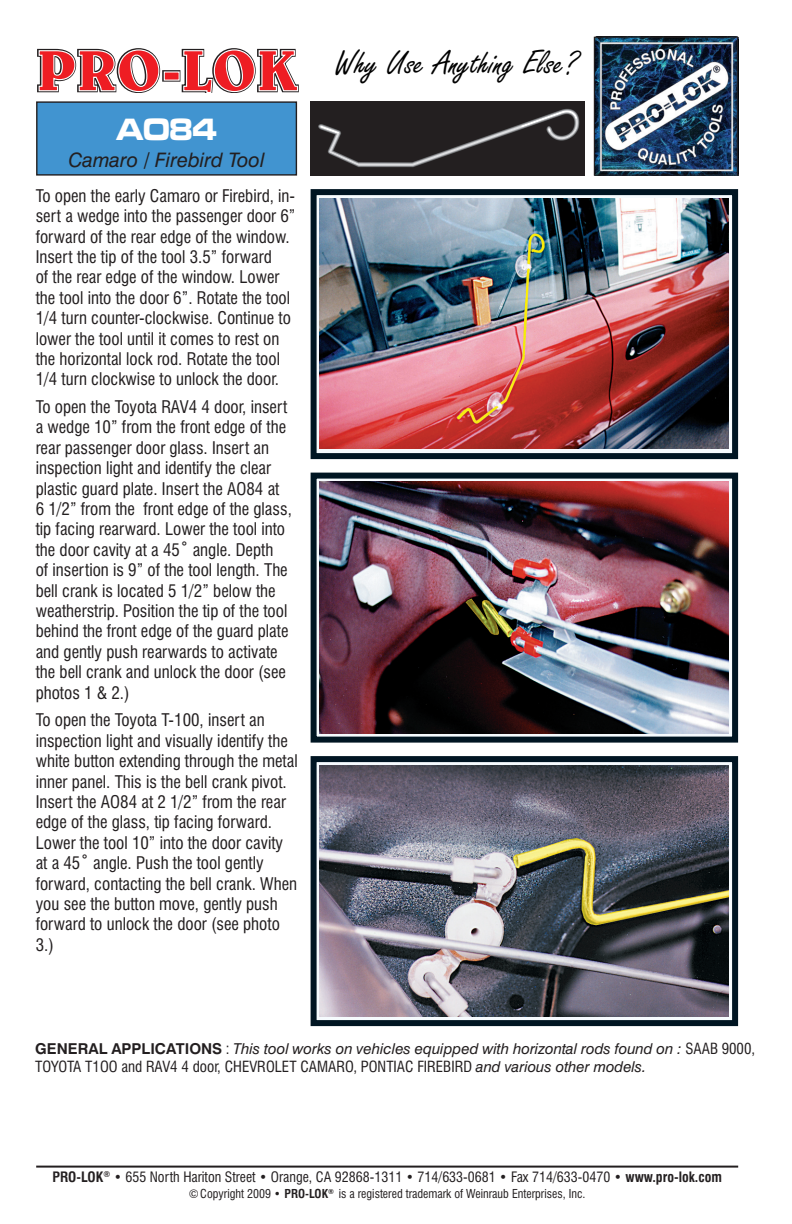
<style>
.page{position:relative;width:792px;height:1224px;background:#fff}
.page>*{position:absolute;margin:0;border:0;box-sizing:border-box;transform-origin:0 0}
.t1{font:36px "Freestyle Scr D";color:#000}
.t2{font:32px "Microgramma D Bold Exte";color:#fff;scale:.85 1}
.t3{font:italic 20px "Swiss 721 BT";color:#231f20}
.t4{font:condensed 17px/20.4px "Swiss 721 BT";color:#231f20}
.t5{font:italic 15px/18px "Swiss 721 BT";color:#231f20}
.t6{font:condensed 14px "Swiss 721 BT";color:#231f20}
.t7{font:condensed 12px "Swiss 721 BT";color:#231f20}
.s1{font-weight:700;font-style:normal}
.s2{font-style:normal;font-stretch:condensed}
.s3{font-weight:700}
</style>
<div class="page">
<div style="left:314px;top:192px;width:421px;height:264px;background:#f6fbfe"></div>
<div style="left:311px;top:189px;width:427px;height:270px;border:6px solid #001522"></div>
<div style="left:314px;top:476px;width:421px;height:264px;background:linear-gradient(to right,#f6fbfe,#f6fbfe)"></div>
<div style="left:311px;top:473px;width:427px;height:270px;border:6px solid #001522"></div>
<div style="left:314px;top:759px;width:421px;height:264px;background:#f6fbfe"></div>
<div style="left:311px;top:756px;width:427px;height:270px;border:6px solid #001522"></div>
<div style="left:37px;top:102px;width:259px;height:73px;background:#4194d0"></div>
<div style="left:36px;top:101px;width:261px;height:75px;border:1px solid #231f20"></div>
<hr style="left:36px;top:1166px;width:702px;height:2px;background:#231f20">
<div style="left:311px;top:102px;width:274px;height:74px;background:#231f20"></div>
<img style="left:596px;top:39px;width:140px;height:135px">
<div style="left:594px;top:37px;width:144px;height:139px;border:1px solid #231f20"></div>
<img style="left:319px;top:198px;width:409px;height:251px">
<img style="left:319px;top:482px;width:410px;height:251px">
<img style="left:319px;top:765px;width:410px;height:252px">
<svg style="left:162px;top:70px;width:18px;height:12px"></svg>
<svg style="left:37px;top:48px;width:124px;height:45px"></svg>
<svg style="left:164px;top:71px;width:16px;height:10px"></svg>
<svg style="left:180px;top:48px;width:119px;height:45px"></svg>
<svg style="left:318px;top:108px;width:262px;height:60px"></svg>
<h2 class="t2" style="left:117px;top:107px;width:119px">AO84</h2>
<p class="t3" style="left:68px;top:148px;width:198px">Camaro / Firebird Tool</p>
<p class="t4" style="left:36px;top:186px;width:261px">To open the early Camaro or Firebird, in&shy;sert a wedge into the passenger door 6” forward of the rear edge of the window.<br>Insert the tip of the tool 3.5” forward<br>of the rear edge of the window. Lower the tool into the door 6”. Rotate the tool 1/4 turn counter-clockwise. Continue to lower the tool until it comes to rest on the horizontal lock rod. Rotate the tool 1/4 turn clockwise to unlock the door.</p>
<p class="t4" style="left:36px;top:397px;width:258px">To open the Toyota RAV4 4 door, insert a wedge 10” from the front edge of the rear passenger door glass. Insert an inspection light and identify the clear plastic guard plate. Insert the AO84 at 6 1/2” from the front edge of the glass, tip facing rearward. Lower the tool into the door cavity at a 45˚ angle. Depth<br>of insertion is 9” of the tool length. The bell crank is located 5 1/2” below the weatherstrip. Position the tip of the tool behind the front edge of the guard plate and gently push rearwards to activate the bell crank and unlock the door (see photos 1 &amp; 2.)</p>
<p class="t4" style="left:36px;top:710px;width:264px">To open the Toyota T-100, insert an inspection light and visually identify the white button extending through the metal inner panel. This is the bell crank pivot.<br>Insert the AO84 at 2 1/2” from the rear edge of the glass, tip facing forward.<br>Lower the tool 10” into the door cavity at a 45˚ angle. Push the tool gently forward, contacting the bell crank. When you see the button move, gently push forward to unlock the door (see photo 3.)</p>
<h1 class="t1" style="left:335px;top:43px;width:244px">Why Use Anything Else?</h1>
<p class="t5" style="left:35px;top:1040px;width:722px"><span class="s1">GENERAL APPLICATIONS</span> <span class="s2">:</span> This tool works on vehicles equipped with horizontal rods found on : <span class="s2">SAAB 9000,<br>TOYOTA T1OO and RAV4 4 door, CHEVROLET CAMARO, PONTIAC FIREBIRD</span> and various other models.</p>
<p class="t6" style="left:52px;top:1168px;width:671px"><span class="s3">PRO-LOK</span><sup>®</sup> • 655 North Hariton Street • Orange, CA 92868-1311 • 714/633-0681 • Fax 714/633-0470 • <span class="s3">www.pro-lok.com</span></p>
<p class="t7" style="left:189px;top:1186px;width:398px">© Copyright 2009 • <span class="s3">PRO-LOK</span><sup>®</sup> is a registered trademark of Weinraub Enterprises, Inc.</p>
</div>
